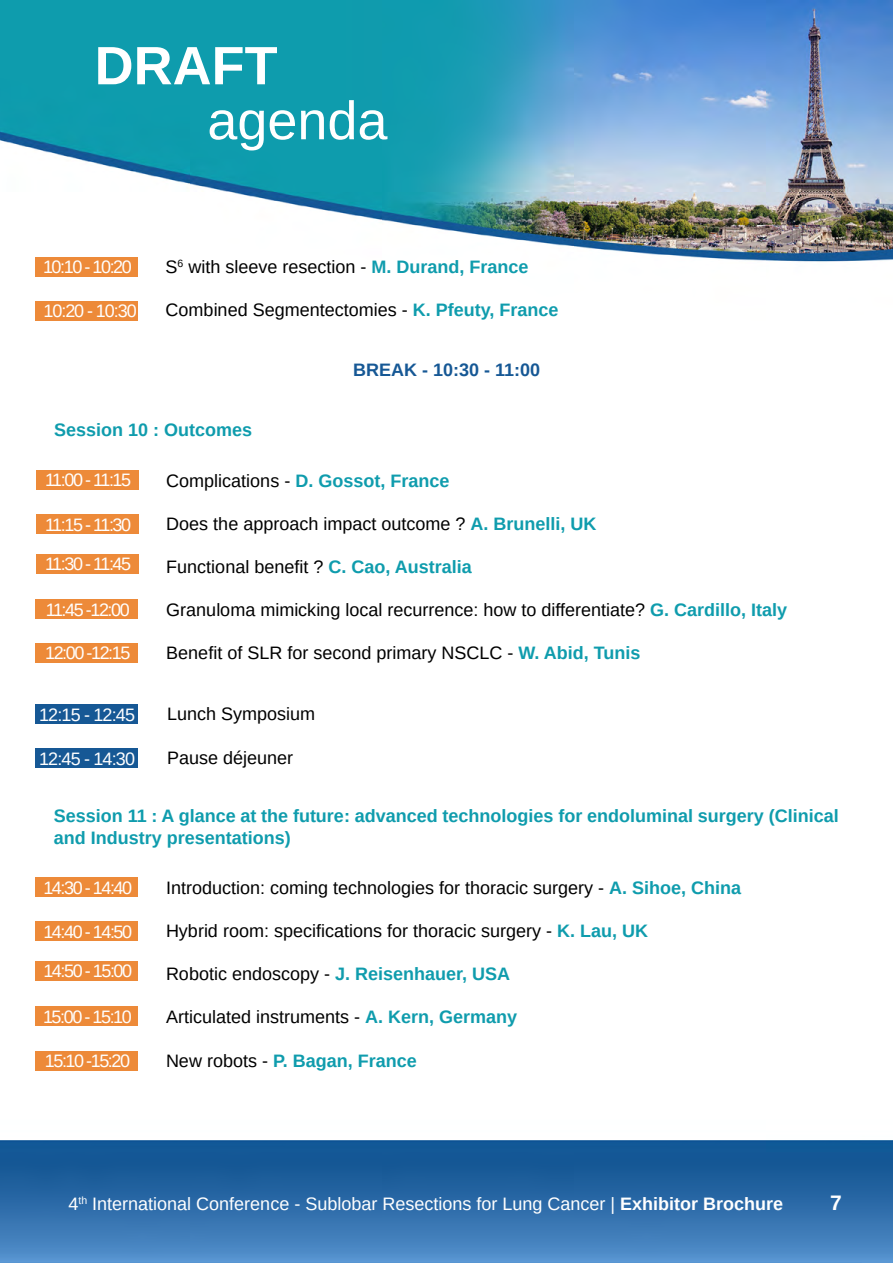
<style>
.page{position:relative;width:893px;height:1263px;background:#fff}
.page>*{position:absolute;margin:0;border:0;box-sizing:border-box;transform-origin:0 0}
.t1{font:54px "Arimo";color:#fff}
.t2{font:700 54px "Arimo";color:#fff}
.t3{font:700 21px "Arimo";color:#fff}
.t4{font:18px "Arimo";color:#000}
.t5{font:700 18px/21.6px "Arimo";color:#0f9cad}
.t6{font:18px "Arimo";letter-spacing:-.045em;color:#fff}
.t7{font:18px "Arimo";color:#fff}
.t8{font:700 18px "Arimo";color:#165895}
.s1{font-weight:700;color:#0f9cad}
.s2{font-weight:400;color:#000}
.s3{font-weight:700}
</style>
<div class="page">
<img style="left:0;top:0;width:893px;height:1263px">
<div style="left:36px;top:470px;width:102px;height:20px;background:#ed8a39"></div>
<div style="left:36px;top:877px;width:102px;height:20px;background:#ed8a39"></div>
<div style="left:36px;top:514px;width:102px;height:20px;background:#ed8a39"></div>
<div style="left:36px;top:921px;width:102px;height:20px;background:#ed8a39"></div>
<div style="left:36px;top:554px;width:102px;height:19px;background:#ed8a39"></div>
<div style="left:36px;top:961px;width:102px;height:19px;background:#ed8a39"></div>
<div style="left:35px;top:1007px;width:102px;height:19px;background:#ed8a39"></div>
<div style="left:36px;top:599px;width:102px;height:20px;background:#ed8a39"></div>
<div style="left:36px;top:643px;width:102px;height:19px;background:#ed8a39"></div>
<div style="left:35px;top:1051px;width:102px;height:20px;background:#ed8a39"></div>
<div style="left:35px;top:257px;width:102px;height:19px;background:#ed8a39"></div>
<div style="left:35px;top:301px;width:102px;height:19px;background:#ed8a39"></div>
<div style="left:35px;top:704px;width:103px;height:20px;background:#165895"></div>
<div style="left:35px;top:748px;width:103px;height:19px;background:#165895"></div>
<h1 class="t2" style="left:95px;top:36px;width:184px">DRAFT</h1>
<h1 class="t1" style="left:207px;top:92px;width:182px">agenda</h1>
<p class="t6" style="left:43px;top:257px;width:90px">10:10 - 10:20</p>
<p class="t6" style="left:44px;top:301px;width:95px">10:20 - 10:30</p>
<p class="t4" style="left:166px;top:257px;width:364px">S<sup>6</sup> with sleeve resection - <span class="s1">M. Durand, France</span></p>
<p class="t4" style="left:166px;top:301px;width:394px">Combined Segmentectomies - <span class="s1">K. Pfeuty, France</span></p>
<p class="t8" style="left:353px;top:359px;width:189px">BREAK - 10:30 - 11:00</p>
<p class="t5" style="left:54px;top:419px;width:200px">Session 10 : Outcomes</p>
<p class="t6" style="left:45px;top:471px;width:88px">11:00 - 11:15</p>
<p class="t6" style="left:45px;top:515px;width:88px">11:15 - 11:30</p>
<p class="t6" style="left:45px;top:554px;width:88px">11:30 - 11:45</p>
<p class="t6" style="left:46px;top:600px;width:85px">11:45 -12:00</p>
<p class="t6" style="left:45px;top:643px;width:87px">12:00 -12:15</p>
<p class="t6" style="left:39px;top:705px;width:98px">12:15 - 12:45</p>
<p class="t6" style="left:39px;top:749px;width:98px">12:45 - 14:30</p>
<p class="t5" style="left:166px;top:470px;width:285px"><span class="s2">Complications -</span> D. Gossot, France</p>
<p class="t4" style="left:166px;top:514px;width:432px">Does the approach impact outcome ? <span class="s1">A. Brunelli, UK</span></p>
<p class="t4" style="left:166px;top:557px;width:307px">Functional benefit ? <span class="s1">C. Cao, Australia</span></p>
<p class="t4" style="left:166px;top:600px;width:622px">Granuloma mimicking local recurrence: how to differentiate? <span class="s1">G. Cardillo, Italy</span></p>
<p class="t4" style="left:166px;top:644px;width:476px">Benefit of SLR for second primary NSCLC - <span class="s1">W. Abid, Tunis</span></p>
<p class="t4" style="left:167px;top:705px;width:150px">Lunch Symposium</p>
<p class="t4" style="left:167px;top:748px;width:128px">Pause déjeuner</p>
<p class="t5" style="left:54px;top:805px;width:786px">Session 11 : A glance at the future: advanced technologies for endoluminal surgery (Clinical and Industry presentations)</p>
<p class="t6" style="left:43px;top:878px;width:90px">14:30 - 14:40</p>
<p class="t6" style="left:43px;top:922px;width:90px">14:40 - 14:50</p>
<p class="t6" style="left:43px;top:961px;width:90px">14:50 - 15:00</p>
<p class="t6" style="left:43px;top:1007px;width:90px">15:00 - 15:10</p>
<p class="t6" style="left:45px;top:1052px;width:87px">15:10 -15:20</p>
<p class="t4" style="left:166px;top:878px;width:577px">Introduction: coming technologies for thoracic surgery - <span class="s1">A. Sihoe, China</span></p>
<p class="t4" style="left:166px;top:921px;width:484px">Hybrid room: specifications for thoracic surgery - <span class="s1">K. Lau, UK</span></p>
<p class="t4" style="left:166px;top:964px;width:346px">Robotic endoscopy - <span class="s1">J. Reisenhauer, USA</span></p>
<p class="t4" style="left:166px;top:1007px;width:353px">Articulated instruments - <span class="s1">A. Kern, Germany</span></p>
<p class="t5" style="left:166px;top:1050px;width:252px"><span class="s2">New robots -</span> P. Bagan, France</p>
<p class="t7" style="left:68px;top:1195px;width:716px">4<sup>th</sup> International Conference - Sublobar Resections for Lung Cancer | <span class="s3">Exhibitor Brochure</span></p>
<p class="t3" style="left:830px;top:1191px;width:13px">7</p>
</div>
